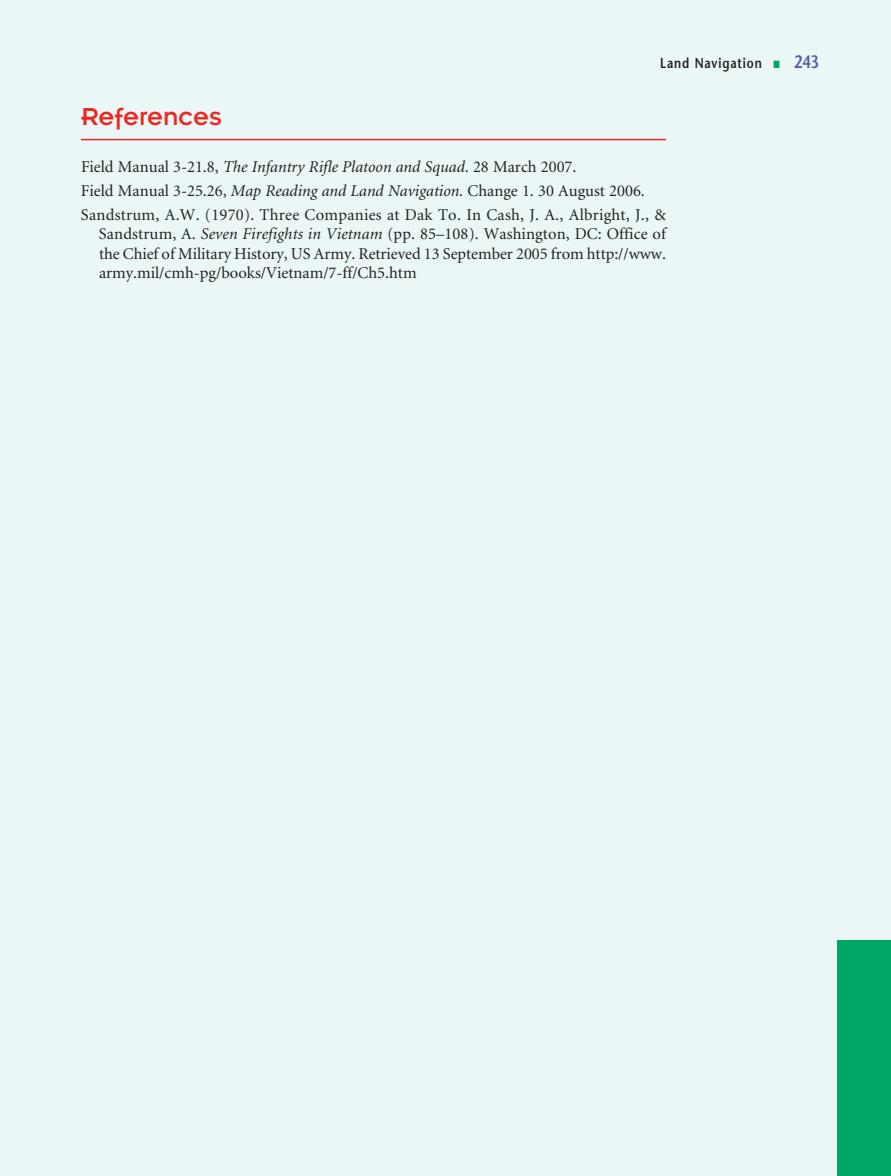
<style>
.page{position:relative;width:891px;height:1176px;background:#fff}
.page>*{position:absolute;margin:0;border:0;box-sizing:border-box;transform-origin:0 0}
.t1{font:27px "Insignia";color:#ea2924}
.t2{font:16.5px/24px "Minion";color:#231f20}
.t3{font:600 14.4px "Stone Sans";letter-spacing:.075em;color:#231f20;scale:.8 1}
.s1{color:#00a665}
.s2{font-size:18px;color:#585da9}
.s3{font-style:italic}
</style>
<div class="page">
<div style="left:0;top:0;width:891px;height:1175px;background:#ebf6f6"></div>
<p class="t3" style="left:660px;top:57px;width:200px">Land Navigation <span class="s1">■</span> <span class="s2">243</span></p>
<h1 class="t1" style="left:81px;top:108px;width:142px">References</h1>
<p class="t2" style="left:81px;top:156px;width:586px">Field Manual 3-21.8, <span class="s3">The Infantry Rifle Platoon and Squad</span>. 28 March 2007.<br>Field Manual 3-25.26, <span class="s3">Map Reading and Land Navigation.</span> Change 1. 30 August 2006.<br>Sandstrum, A.W. (1970). Three Companies at Dak To. In Cash, J. A., Albright, J., &amp;</p>
<p class="t2" style="left:99px;top:226px;width:569px;line-height:19.5px;text-align:justify">Sandstrum, A. <span class="s3">Seven Firefights in Vietnam</span> (pp. 85–108). Washington, DC: Office of the Chief of Military History, US Army. Retrieved 13 September 2005 from http://www. army.mil/cmh-pg/books/Vietnam/7-ff/Ch5.htm</p>
</div>
